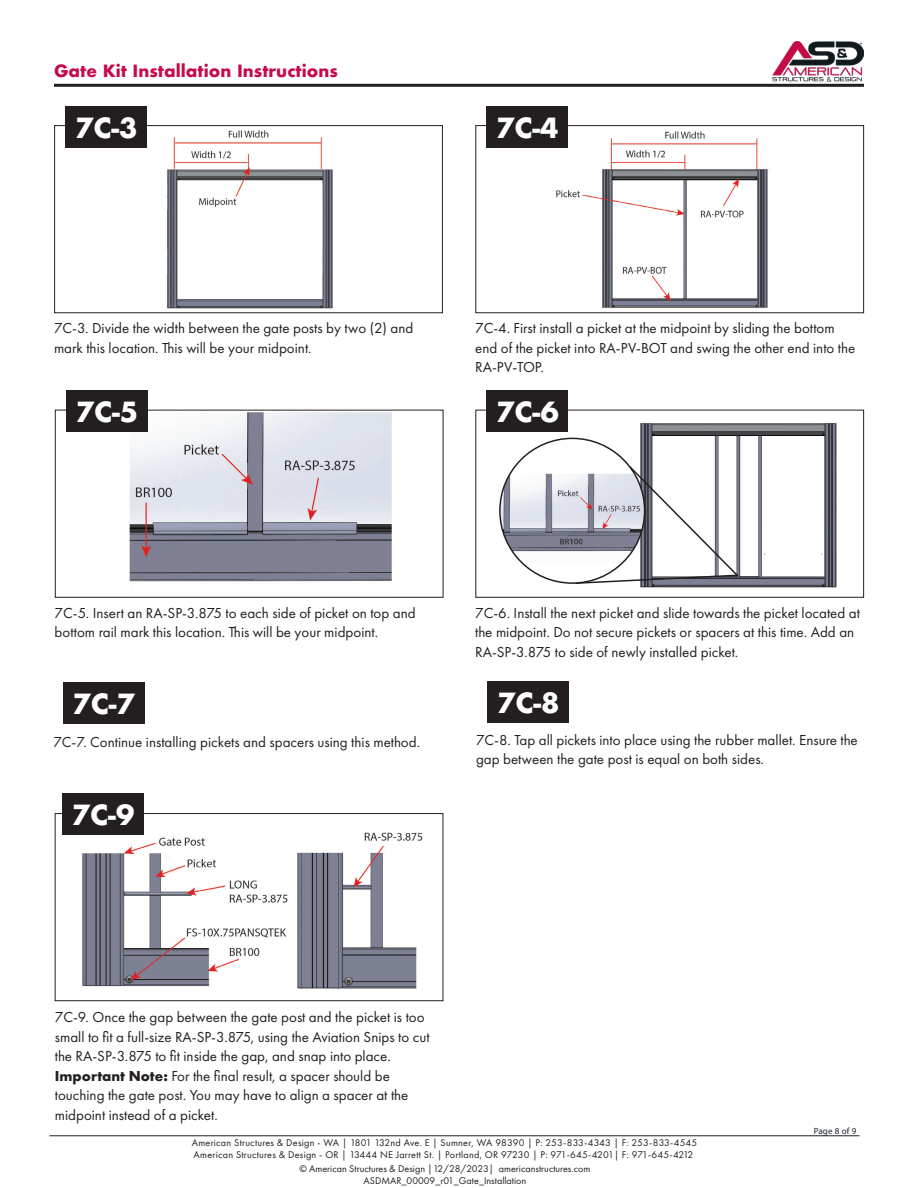
<style>
.page{position:relative;width:918px;height:1188px;background:#fff}
.page>*{position:absolute;margin:0;border:0;box-sizing:border-box;transform-origin:0 0}
.t1{font:700 27px "Futura";color:#fff}
.t2{font:700 16.5px "Futura";color:#c60c46}
.t3{font:15px/19.5px "Futura PT";color:#231f20}
.t4{font:10.2px/12.6px "Futura PT";letter-spacing:.025em;color:#231f20}
.t5{font:10.2px/11.9px "Futura PT";color:#231f20;text-align:center}
.t6{font:9px "Myriad Pro";letter-spacing:.02em;color:#1b242b}
.s1{font-weight:700}
</style>
<div class="page">
<hr style="left:50px;top:1136px;width:810px;height:1px;background:#231f20">
<div style="left:488px;top:681px;width:81px;height:41px;background:#231f20"></div>
<img style="left:82px;top:832px;width:341px;height:157px">
<div style="left:55px;top:813px;width:388px;height:188px;border:1px solid #231f20"></div>
<img style="left:539px;top:131px;width:230px;height:177px">
<img style="left:167px;top:130px;width:166px;height:179px">
<hr style="left:54px;top:84px;width:810px;height:3px;background:#231f20">
<img style="left:773px;top:42px;width:91px;height:40px">
<div style="left:475px;top:125px;width:389px;height:188px;border:1px solid #231f20"></div>
<div style="left:54px;top:125px;width:389px;height:188px;border:1px solid #231f20"></div>
<img style="left:130px;top:413px;width:261px;height:169px">
<div style="left:55px;top:410px;width:388px;height:188px;border:1px solid #231f20"></div>
<div style="left:475px;top:410px;width:389px;height:188px;border:1px solid #231f20"></div>
<div style="left:487px;top:106px;width:81px;height:41px;background:#231f20"></div>
<div style="left:66px;top:106px;width:81px;height:41px;background:#231f20"></div>
<div style="left:66px;top:391px;width:82px;height:41px;background:#231f20"></div>
<div style="left:487px;top:391px;width:81px;height:41px;background:#231f20"></div>
<div style="left:63px;top:683px;width:81px;height:41px;background:#231f20"></div>
<div style="left:63px;top:794px;width:81px;height:41px;background:#231f20"></div>
<img style="left:640px;top:423px;width:197px;height:165px">
<svg style="left:581px;top:464px;width:159px;height:121px"></svg>
<img style="left:500px;top:449px;width:145px;height:128px">
<p class="t2" style="left:54px;top:58px;width:285px">Gate Kit Installation Instructions</p>
<p class="t1" style="left:75px;top:108px;width:64px">7C-3</p>
<p class="t1" style="left:496px;top:108px;width:64px">7C-4</p>
<p class="t3" style="left:54px;top:318px;width:361px">7C-3. Divide the width between the gate posts by two (2) and mark this location. This will be your midpoint.</p>
<p class="t3" style="left:475px;top:318px;width:382px">7C-4. First install a picket at the midpoint by sliding the bottom end of the picket into RA-PV-BOT and swing the other end into the<br>RA-PV-TOP.</p>
<p class="t1" style="left:76px;top:393px;width:64px">7C-5</p>
<p class="t1" style="left:496px;top:393px;width:64px">7C-6</p>
<p class="t3" style="left:55px;top:603px;width:363px">7C-5. Insert an RA-SP-3.875 to each side of picket on top and bottom rail mark this location. This will be your midpoint.</p>
<p class="t3" style="left:475px;top:603px;width:386px">7C-6. Install the next picket and slide towards the picket located at the midpoint. Do not secure pickets or spacers at this time. Add an<br>RA-SP-3.875 to side of newly installed picket.</p>
<p class="t1" style="left:72px;top:685px;width:64px">7C-7</p>
<p class="t1" style="left:497px;top:683px;width:64px">7C-8</p>
<p class="t3" style="left:476px;top:730px;width:383px">7C-8. Tap all pickets into place using the rubber mallet. Ensure the gap between the gate post is equal on both sides.</p>
<p class="t3" style="left:53px;top:732px;width:368px">7C-7. Continue installing pickets and spacers using this method.</p>
<p class="t1" style="left:72px;top:795px;width:64px">7C-9</p>
<p class="t3" style="left:55px;top:1008px;width:376px">7C-9. Once the gap between the gate post and the picket is too small to fit a full-size RA-SP-3.875, using the Aviation Snips to cut the RA-SP-3.875 to fit inside the gap, and snap into place.</p>
<p class="t3" style="left:55px;top:1066px;width:355px"><span class="s1">Important Note:</span> For the final result, a spacer should be touching the gate post. You may have to align a spacer at the midpoint instead of a picket.</p>
<p class="t4" style="left:192px;top:1136px;width:507px">American Structures &amp; Design - WA | 1801 132nd Ave. E | Sumner, WA 98390 | P: 253-833-4343 | F: 253-833-4545<br>American Structures &amp; Design - OR | 13444 NE Jarrett St. | Portland, OR 97230 | P: 971-645-4201| F: 971-645-4212</p>
<p class="t5" style="left:299px;top:1162px;width:293px">© American Structures &amp; Design | 12/28/2023| americanstructures.com<br>ASDMAR_00009_r01_Gate_Installation</p>
<p class="t6" style="left:814px;top:1126px;width:44px">Page 8 of 9</p>
</div>
